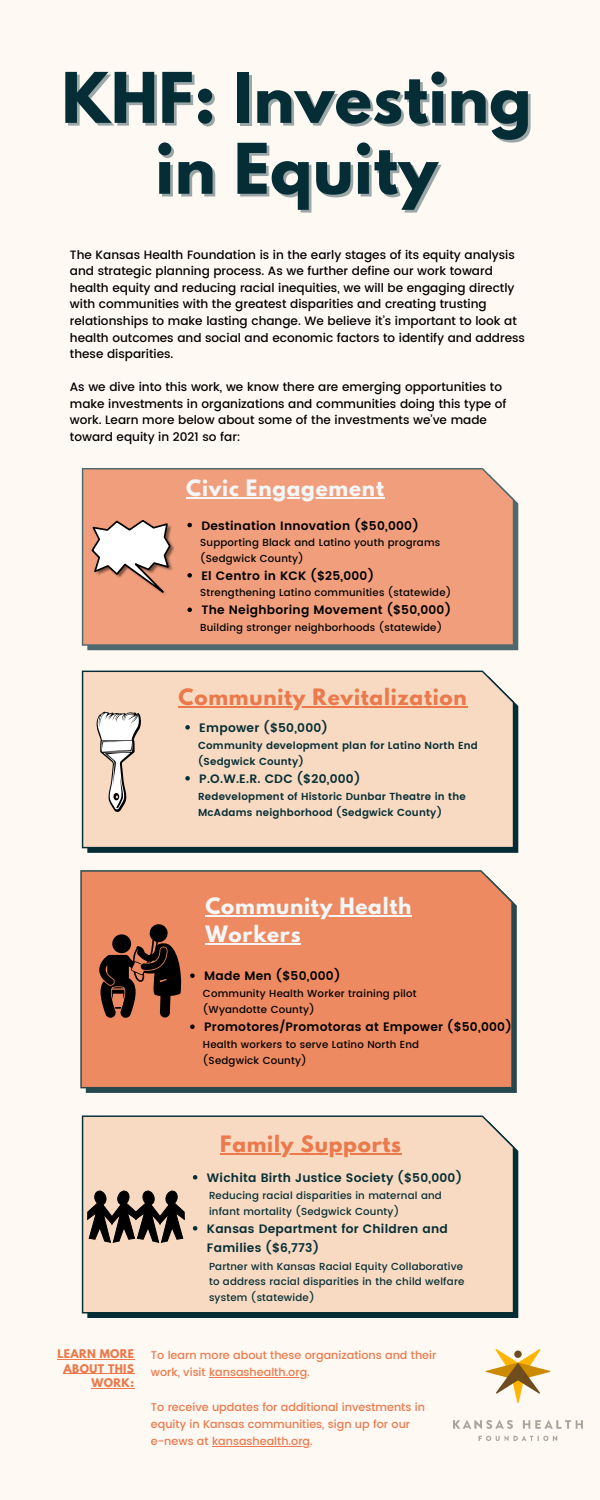
<style>
.page{position:relative;width:600px;height:1500px;background:#fff9f4}
.page>*{position:absolute;margin:0;border:0;box-sizing:border-box;transform-origin:0 0}
.t1{font:700 61.8px/70.9px "League Spartan";letter-spacing:.01em;color:#052d35;text-align:center}
.t2{font:700 20px/28px "League Spartan";letter-spacing:.04em;color:#f5f6f7}
.t3{font:700 20px "League Spartan";letter-spacing:.04em;color:#eb794b}
.t4{font:600 12.2px "Poppins";letter-spacing:.02em;color:#000}
.t5{font:600 12.2px/19.5px "Poppins";letter-spacing:.02em;color:#052d35}
.t6{font:500 12.1px/16.6px "Poppins";color:#000}
.t7{font:500 11.2px/17.2px "Poppins";color:#eb794b}
.t8{font:700 10.6px/14.6px "League Spartan";letter-spacing:.04em;color:#eb794b;text-align:right}
.t9{font:500 10.2px "Poppins";letter-spacing:.02em;color:#000}
.t10{font:500 10.2px "Poppins";letter-spacing:.02em;color:#052d35}
.t11{font:600 10.2px "Poppins";letter-spacing:.02em;color:#052d35}
</style>
<div class="page">
<div style="left:87px;top:499px;width:431px;height:151px;background:#4e696d"></div>
<div style="left:82px;top:468px;width:432px;height:178px;background:#f09e7c"></div>
<svg style="left:87px;top:702px;width:431px;height:151px;fill:#052d35"></svg>
<div style="left:82px;top:671px;width:432px;height:177px;background:#f7dac1"></div>
<svg style="left:86px;top:902px;width:431px;height:191px;fill:#26484e"></svg>
<div style="left:80px;top:870px;width:433px;height:218px;background:#ed8a61"></div>
<div style="left:87px;top:1146px;width:431px;height:172px;background:#052d35"></div>
<div style="left:82px;top:1115px;width:432px;height:198px;background:#f7dac1"></div>
<svg style="left:90px;top:519px;width:88px;height:83px"></svg>
<svg style="left:96px;top:712px;width:45px;height:100px"></svg>
<svg style="left:88px;top:1191px;width:96px;height:51px"></svg>
<svg style="left:99px;top:923px;width:84px;height:95px"></svg>
<img style="left:454px;top:1349px;width:129px;height:92px">
<hr style="left:186px;top:498px;width:199px;height:1px;background:#f5f6f7">
<svg style="left:187px;top:523px;width:5px;height:4px"></svg>
<svg style="left:187px;top:573px;width:5px;height:5px"></svg>
<svg style="left:187px;top:608px;width:5px;height:4px"></svg>
<hr style="left:179px;top:706px;width:289px;height:1px;background:#eb794b">
<svg style="left:185px;top:725px;width:5px;height:5px"></svg>
<svg style="left:185px;top:776px;width:5px;height:5px"></svg>
<svg style="left:190px;top:973px;width:5px;height:5px"></svg>
<svg style="left:190px;top:1024px;width:5px;height:5px"></svg>
<hr style="left:205px;top:916px;width:207px;height:1px;background:#f5f6f7">
<hr style="left:205px;top:944px;width:96px;height:1px;background:#f5f6f7">
<svg style="left:193px;top:1175px;width:4px;height:5px"></svg>
<svg style="left:193px;top:1226px;width:4px;height:5px"></svg>
<hr style="left:220px;top:1153px;width:182px;height:2px;background:#eb794b">
<hr style="left:57px;top:1359px;width:78px;height:1px;background:#eb794b">
<hr style="left:64px;top:1373px;width:71px;height:1px;background:#eb794b">
<hr style="left:92px;top:1388px;width:43px;height:1px;background:#eb794b">
<hr style="left:209px;top:1377px;width:98px;height:1px;background:#eb794b">
<hr style="left:212px;top:1446px;width:98px;height:1px;background:#eb794b">
<p class="t1" style="left:62px;top:70px;width:471px">KHF: Investing in Equity</p>
<p class="t6" style="left:70px;top:246px;width:457px">The Kansas Health Foundation is in the early stages of its equity analysis and strategic planning process. As we further define our work toward health equity and reducing racial inequities, we will be engaging directly with communities with the greatest disparities and creating trusting relationships to make lasting change. We believe it’s important to look at health outcomes and social and economic factors to identify and address these disparities.</p>
<p class="t6" style="left:70px;top:379px;width:438px">As we dive into this work, we know there are emerging opportunities to make investments in organizations and communities doing this type of work. Learn more below about some of the investments we’ve made toward equity in 2021 so far:</p>
<p class="t2" style="left:186px;top:477px;width:199px">Civic Engagement</p>
<p class="t4" style="left:201px;top:518px;width:219px">Destination Innovation ($50,000)</p>
<p class="t4" style="left:201px;top:568px;width:174px">El Centro in KCK ($25,000)</p>
<p class="t4" style="left:201px;top:603px;width:251px">The Neighboring Movement ($50,000)</p>
<p class="t9" style="left:200px;top:537px;width:241px">Supporting Black and Latino youth programs</p>
<p class="t9" style="left:200px;top:552px;width:105px">(Sedgwick County)</p>
<p class="t9" style="left:200px;top:587px;width:253px">Strengthening Latino communities (statewide)</p>
<p class="t9" style="left:200px;top:621px;width:244px">Building stronger neighborhoods (statewide)</p>
<p class="t3" style="left:179px;top:687px;width:290px">Community Revitalization</p>
<p class="t5" style="left:199px;top:718px;width:130px">Empower ($50,000)</p>
<p class="t5" style="left:199px;top:769px;width:163px">P.O.W.E.R. CDC ($20,000)</p>
<p class="t11" style="left:198px;top:740px;width:281px">Community development plan for Latino North End</p>
<p class="t11" style="left:198px;top:755px;width:107px">(Sedgwick County)</p>
<p class="t11" style="left:198px;top:791px;width:269px">Redevelopment of Historic Dunbar Theatre in the</p>
<p class="t11" style="left:198px;top:806px;width:245px">McAdams neighborhood (Sedgwick County)</p>
<p class="t2" style="left:205px;top:895px;width:208px">Community Health<br>Workers</p>
<p class="t4" style="left:204px;top:969px;width:138px">Made Men ($50,000)</p>
<p class="t4" style="left:204px;top:1020px;width:309px">Promotores/Promotoras at Empower ($50,000)</p>
<p class="t9" style="left:203px;top:988px;width:215px">Community Health Worker training pilot</p>
<p class="t9" style="left:203px;top:1004px;width:113px">(Wyandotte County)</p>
<p class="t9" style="left:203px;top:1039px;width:218px">Health workers to serve Latino North End</p>
<p class="t9" style="left:203px;top:1055px;width:105px">(Sedgwick County)</p>
<p class="t3" style="left:220px;top:1134px;width:182px">Family Supports</p>
<p class="t5" style="left:207px;top:1168px;width:257px">Wichita Birth Justice Society ($50,000)</p>
<p class="t5" style="left:207px;top:1219px;width:243px">Kansas Department for Children and<br>Families ($6,773)</p>
<p class="t10" style="left:209px;top:1190px;width:234px">Reducing racial disparities in maternal and</p>
<p class="t10" style="left:209px;top:1205px;width:192px">infant mortality (Sedgwick County)</p>
<p class="t10" style="left:209px;top:1260px;width:256px">Partner with Kansas Racial Equity Collaborative</p>
<p class="t10" style="left:209px;top:1276px;width:257px">to address racial disparities in the child welfare</p>
<p class="t10" style="left:209px;top:1292px;width:107px">system (statewide)</p>
<p class="t8" style="left:57px;top:1348px;width:78px">LEARN MORE<br>ABOUT THIS<br>WORK:</p>
<p class="t7" style="left:151px;top:1346px;width:287px">To learn more about these organizations and their work, visit kansashealth.org.</p>
<p class="t7" style="left:151px;top:1398px;width:276px">To receive updates for additional investments in equity in Kansas communities, sign up for our</p>
<p class="t7" style="left:151px;top:1433px;width:163px">e-news at kansashealth.org.</p>
</div>
